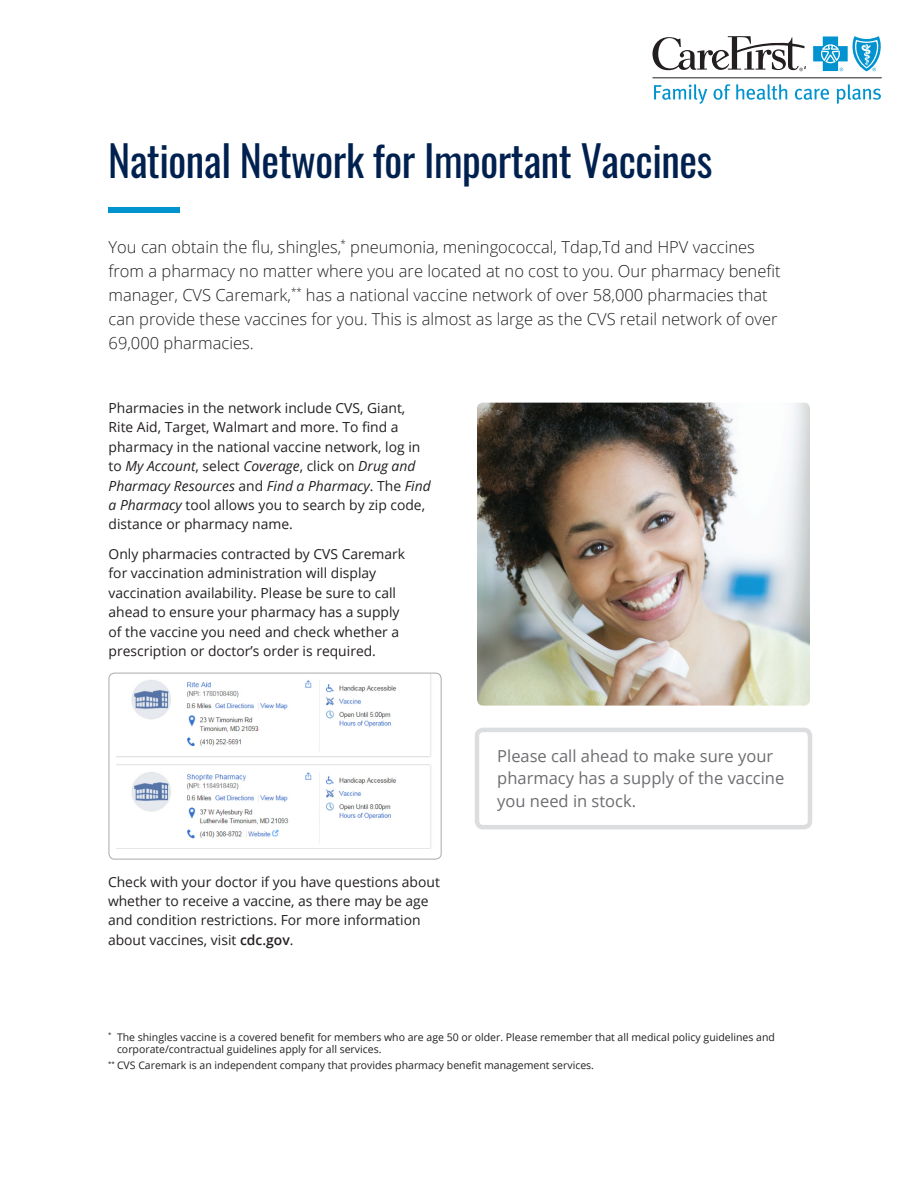
<style>
.page{position:relative;width:918px;height:1188px;background:#fff}
.page>*{position:absolute;margin:0;border:0;box-sizing:border-box;transform-origin:0 0}
.t1{font:42px "Oswald";letter-spacing:-.01em;color:#00214f}
.POD-OpeningParagraph{font:300 16.5px/24px "Open Sans";color:#231f20}
.FLI-Caption-Boxed{font:16.5px/22.5px "Open Sans";color:#6c6d70}
.FLI-BodyText{font:13.8px/19.5px "Open Sans";color:#231f20}
.FLI-Footnotes{font:10.5px/12px "Open Sans";color:#231f20}
.s1{font-style:italic}
.s2{font-weight:600}
</style>
<div class="page">
<svg style="left:813px;top:36px;width:68px;height:35px"></svg>
<svg style="left:652px;top:36px;width:154px;height:35px"></svg>
<hr style="left:652px;top:77px;width:230px;height:1px;background:#231f20">
<svg style="left:654px;top:84px;width:53px;height:20px"></svg>
<svg style="left:714px;top:84px;width:16px;height:16px"></svg>
<svg style="left:736px;top:84px;width:51px;height:16px"></svg>
<svg style="left:795px;top:89px;width:34px;height:11px"></svg>
<svg style="left:837px;top:84px;width:44px;height:20px"></svg>
<img style="left:117px;top:675px;width:314px;height:173px">
<div style="left:109px;top:673px;width:333px;height:186px;border:1px solid #a8a9ad;border-radius:6px"></div>
<div style="left:108px;top:207px;width:72px;height:6px;background:#0093d0"></div>
<img style="left:477px;top:403px;width:333px;height:303px">
<div style="left:475px;top:728px;width:337px;height:101px;border:4px solid #dcdddf;border-radius:6px"></div>
<h1 class="t1" style="left:108px;top:132px;width:606px">National Network for Important Vaccines</h1>
<p class="POD-OpeningParagraph" style="left:109px;top:234px;width:674px">You can obtain the flu, shingles,<sup>*</sup> pneumonia, meningococcal, Tdap,Td and HPV vaccines from a pharmacy no matter where you are located at no cost to you. Our pharmacy benefit manager, CVS Caremark,<sup>**</sup> has a national vaccine network of over 58,000 pharmacies that can provide these vaccines for you. This is almost as large as the CVS retail network of over 69,000 pharmacies.</p>
<p class="FLI-BodyText" style="left:109px;top:397px;width:324px">Pharmacies in the network include CVS, Giant, Rite Aid, Target, Walmart and more. To find a pharmacy in the national vaccine network, log in to <span class="s1">My Account</span>, select <span class="s1">Coverage</span>, click on <span class="s1">Drug and Pharmacy Resources</span> and <span class="s1">Find a Pharmacy</span>. The <span class="s1">Find a Pharmacy</span> tool allows you to search by zip code, distance or pharmacy name.</p>
<p class="FLI-BodyText" style="left:109px;top:544px;width:298px">Only pharmacies contracted by CVS Caremark for vaccination administration will display vaccination availability. Please be sure to call ahead to ensure your pharmacy has a supply of the vaccine you need and check whether a prescription or doctor’s order is required.</p>
<p class="FLI-BodyText" style="left:108px;top:871px;width:333px">Check with your doctor if you have questions about whether to receive a vaccine, as there may be age and condition restrictions. For more information about vaccines, visit <span class="s2">cdc.gov</span>.</p>
<p class="FLI-Caption-Boxed" style="left:497px;top:744px;width:289px">Please call ahead to make sure your pharmacy has a supply of the vaccine you need in stock.</p>
<p class="FLI-Footnotes" style="left:117px;top:1031px;width:659px;text-indent:-9px"><sup>*</sup> The shingles vaccine is a covered benefit for members who are age 50 or older. Please remember that all medical policy guidelines and corporate/contractual guidelines apply for all services.</p>
<p class="FLI-Footnotes" style="left:108px;top:1059px;width:488px"><sup>**</sup> CVS Caremark is an independent company that provides pharmacy benefit management services.</p>
</div>
